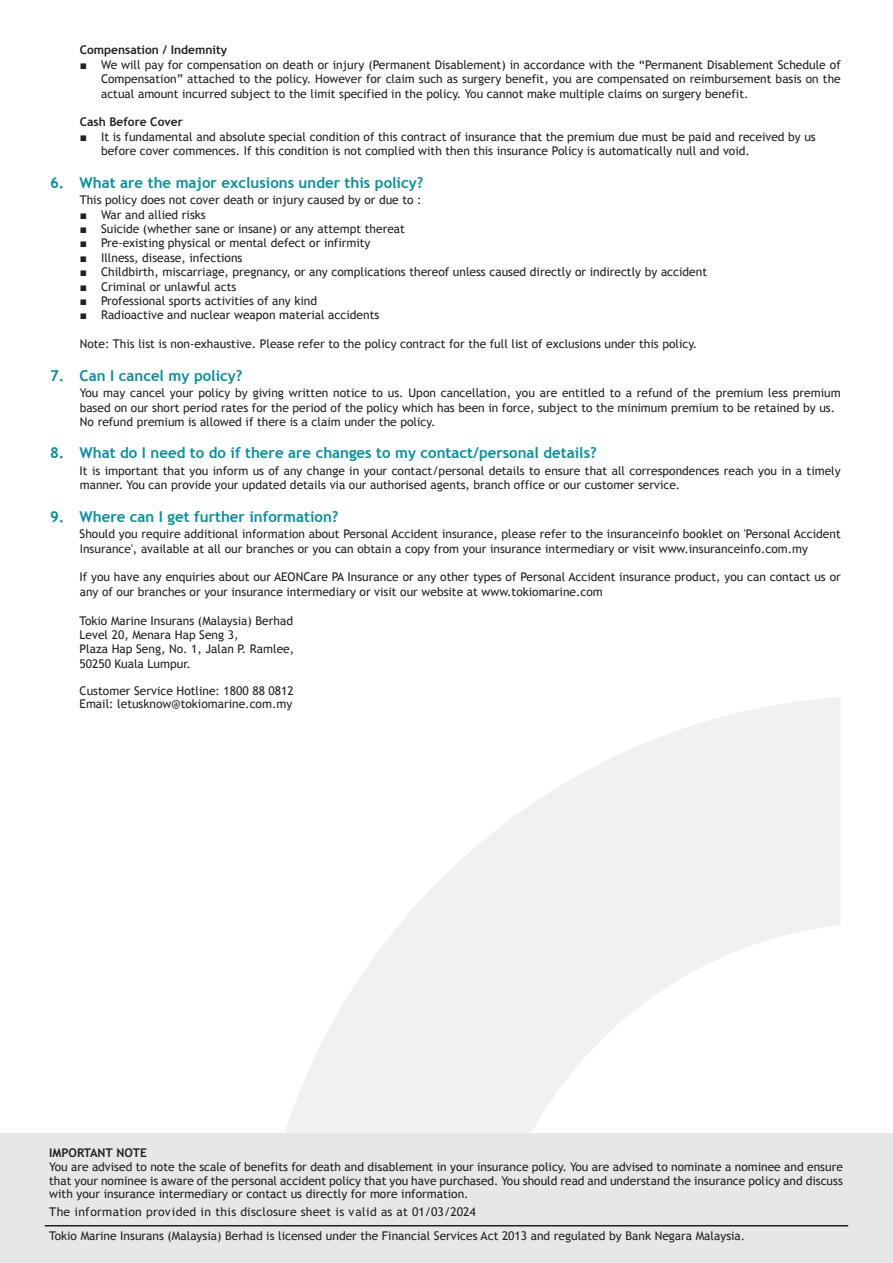
<style>
.page{position:relative;width:893px;height:1263px;background:#fff}
.page>*{position:absolute;margin:0;border:0;box-sizing:border-box;transform-origin:0 0}
.t1{font:700 15px "Trebuchet MS";color:#0090a1}
.t2{font:12px/14.4px "Trebuchet MS";color:#231f20}
.t3{font:700 12px "Trebuchet MS";color:#231f20}
.s1{font-family:"Arial"}
</style>
<div class="page">
<svg style="left:258px;top:697px;width:582px;height:437px;fill:#f1f1f2"></svg>
<div style="left:0;top:1134px;width:893px;height:129px;background:#e6e7e8"></div>
<hr style="left:45px;top:1225px;width:803px;height:1px;background:#231f20">
<p class="t3" style="left:80px;top:43px;width:149px">Compensation / Indemnity</p>
<p class="t2" style="left:101px;top:58px;width:741px;text-align:justify;text-indent:-21px"><span class="s1">■</span> We will pay for compensation on death or injury (Permanent Disablement) in accordance with the “Permanent Disablement Schedule of Compensation” attached to the policy. However for claim such as surgery benefit, you are compensated on reimbursement basis on the actual amount incurred subject to the limit specified in the policy. You cannot make multiple claims on surgery benefit.</p>
<p class="t3" style="left:80px;top:115px;width:105px">Cash Before Cover</p>
<p class="t2" style="left:101px;top:130px;width:716px;text-indent:-21px"><span class="s1">■</span> It is fundamental and absolute special condition of this contract of insurance that the premium due must be paid and received by us before cover commences. If this condition is not complied with then this insurance Policy is automatically null and void.</p>
<p class="t1" style="left:50px;top:173px;width:375px">6. What are the major exclusions under this policy?</p>
<p class="t2" style="left:80px;top:193px;width:343px">This policy does not cover death or injury caused by or due to :</p>
<p class="t2" style="left:80px;top:207px;width:128px"><span class="s1">■</span> War and allied risks</p>
<p class="t2" style="left:80px;top:222px;width:327px"><span class="s1">■</span> Suicide (whether sane or insane) or any attempt thereat</p>
<p class="t2" style="left:80px;top:236px;width:292px"><span class="s1">■</span> Pre-existing physical or mental defect or infirmity</p>
<p class="t2" style="left:80px;top:250px;width:164px"><span class="s1">■</span> Illness, disease, infections</p>
<p class="t2" style="left:80px;top:265px;width:629px"><span class="s1">■</span> Childbirth, miscarriage, pregnancy, or any complications thereof unless caused directly or indirectly by accident</p>
<p class="t2" style="left:80px;top:279px;width:158px"><span class="s1">■</span> Criminal or unlawful acts</p>
<p class="t2" style="left:80px;top:294px;width:239px"><span class="s1">■</span> Professional sports activities of any kind</p>
<p class="t2" style="left:80px;top:308px;width:301px"><span class="s1">■</span> Radioactive and nuclear weapon material accidents</p>
<p class="t2" style="left:80px;top:337px;width:619px">Note: This list is non-exhaustive. Please refer to the policy contract for the full list of exclusions under this policy.</p>
<p class="t1" style="left:50px;top:366px;width:194px">7. Can I cancel my policy?</p>
<p class="t2" style="left:80px;top:386px;width:763px">You may cancel your policy by giving written notice to us. Upon cancellation, you are entitled to a refund of the premium less premium based on our short period rates for the period of the policy which has been in force, subject to the minimum premium to be retained by us.<br>No refund premium is allowed if there is a claim under the policy.</p>
<p class="t1" style="left:50px;top:444px;width:548px">8. What do I need to do if there are changes to my contact/personal details?</p>
<p class="t2" style="left:80px;top:463px;width:763px">It is important that you inform us of any change in your contact/personal details to ensure that all correspondences reach you in a timely manner. You can provide your updated details via our authorised agents, branch office or our customer service.</p>
<p class="t1" style="left:50px;top:507px;width:290px">9. Where can I get further information?</p>
<p class="t2" style="left:80px;top:527px;width:763px">Should you require additional information about Personal Accident insurance, please refer to the insuranceinfo booklet on 'Personal Accident<br>Insurance', available at all our branches or you can obtain a copy from your insurance intermediary or visit www.insuranceinfo.com.my</p>
<p class="t2" style="left:80px;top:570px;width:763px">If you have any enquiries about our AEONCare PA Insurance or any other types of Personal Accident insurance product, you can contact us or any of our branches or your insurance intermediary or visit our website at www.tokiomarine.com</p>
<p class="t2" style="left:80px;top:613px;width:216px">Tokio Marine Insurans (Malaysia) Berhad<br>Level 20, Menara Hap Seng 3,<br>Plaza Hap Seng, No. 1, Jalan P. Ramlee,<br>50250 Kuala Lumpur.</p>
<p class="t2" style="left:80px;top:684px;width:216px;line-height:13.5px">Customer Service Hotline: 1800 88 0812<br>Email: letusknow@tokiomarine.com.my</p>
<p class="t3" style="left:49px;top:1145px;width:99px">IMPORTANT NOTE</p>
<p class="t2" style="left:49px;top:1160px;width:795px;line-height:13.5px;text-align:justify">You are advised to note the scale of benefits for death and disablement in your insurance policy. You are advised to nominate a nominee and ensure that your nominee is aware of the personal accident policy that you have purchased. You should read and understand the insurance policy and discuss with your insurance intermediary or contact us directly for more information.</p>
<p class="t2" style="left:49px;top:1200px;width:698px;line-height:23.4px">The information provided in this disclosure sheet is valid as at 01/03/2024<br>Tokio Marine Insurans (Malaysia) Berhad is licensed under the Financial Services Act 2013 and regulated by Bank Negara Malaysia.</p>
</div>
